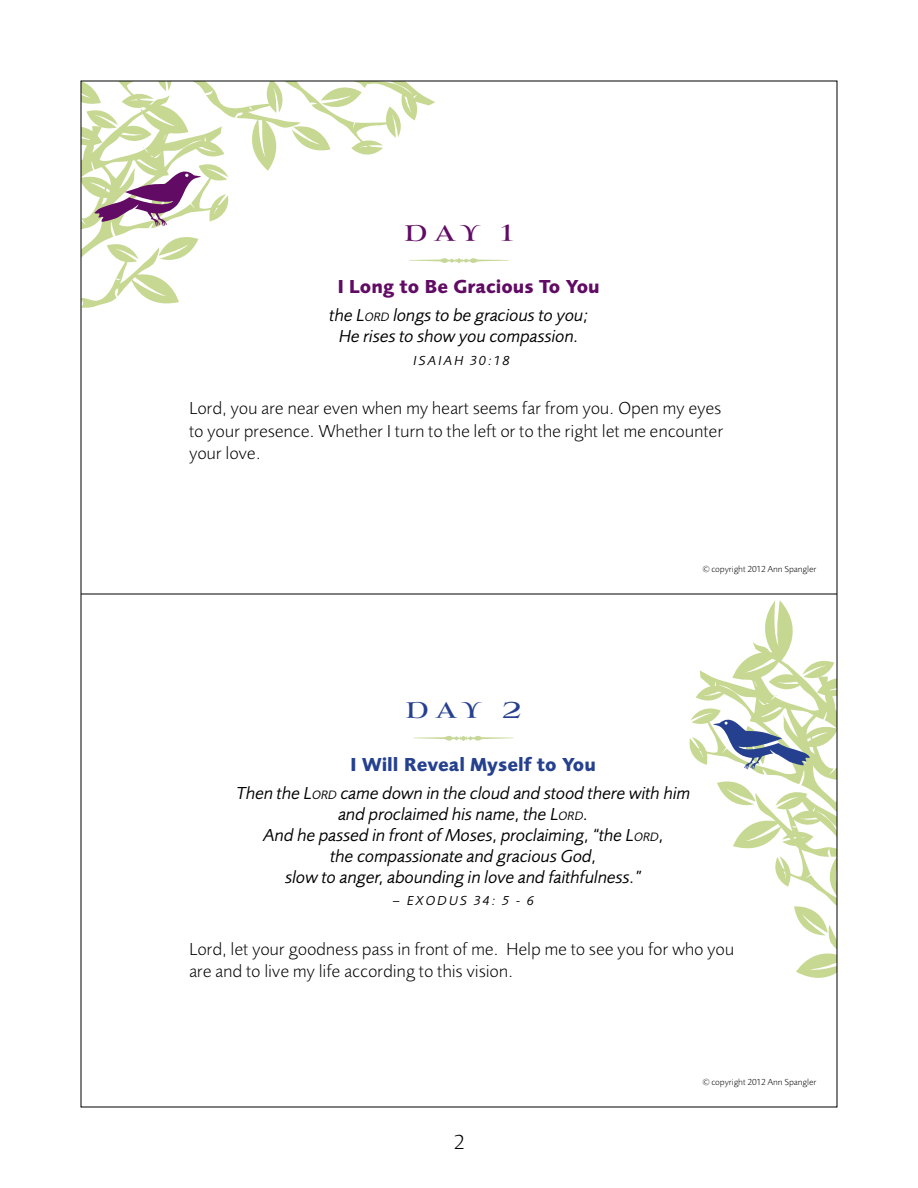
<style>
.page{position:relative;width:918px;height:1188px;background:#fff}
.page>*{position:absolute;margin:0;border:0;box-sizing:border-box;transform-origin:0 0}
.t1{font:500 33px "Mynaruse Royale";color:#610b65}
.t2{font:500 33px "Mynaruse Royale";color:#25408f}
.t3{font:300 21px "Foundry Sans";color:#000}
.t4{font:700 19.5px "Foundry Sans";color:#610b65}
.t5{font:700 19.5px "Foundry Sans";color:#25408f}
.t6{font:italic 18px/21px "Foundry Sans";letter-spacing:-.005em;color:#000;text-align:center}
.t7{font:300 18px/22.5px "Foundry Sans";color:#000;text-align:justify}
.t8{font:italic 13.5px "Foundry Sans";letter-spacing:.15em;color:#000}
.t9{font:300 9px "Foundry Sans";color:#000}
.s1{font-style:inherit}
.s2{font-size:12.6px}
</style>
<div class="page">
<svg style="left:413px;top:736px;width:101px;height:5px"></svg>
<svg style="left:80px;top:80px;width:429px;height:255px"></svg>
<svg style="left:689px;top:600px;width:146px;height:378px"></svg>
<hr style="left:81px;top:594px;width:756px;height:1px;background:#000">
<h1 class="t1" style="left:400px;top:210px;width:120px">day 1</h1>
<p class="t4" style="left:318px;top:275px;width:283px">￼ I Long to Be Gracious To You</p>
<p class="t6" style="left:330px;top:304px;width:260px">the <span class="s1">L</span><span class="s2">ORD</span> longs to be gracious to you;<br>He rises to show you compassion.</p>
<p class="t8" style="left:413px;top:352px;width:15px">Isaia</p>
<p class="t8" style="left:454px;top:352px;width:57px">h 30:18</p>
<p class="t7" style="left:189px;top:397px;width:536px">Lord, you are near even when my heart seems far from you. Open my eyes to your presence. Whether I turn to the left or to the right let me encounter your love.</p>
<p class="t9" style="left:703px;top:564px;width:115px">© copyright 2012 Ann Spangler</p>
<h1 class="t2" style="left:401px;top:688px;width:126px">day 2</h1>
<p class="t5" style="left:331px;top:753px;width:266px">￼ I Will Reveal Myself to You</p>
<p class="t6" style="left:237px;top:782px;width:455px">Then the <span class="s1">L</span><span class="s2">ORD</span> came down in the cloud and stood there with him and proclaimed his name, the <span class="s1">L</span><span class="s2">ORD</span>.<br>And he passed in front of Moses, proclaiming, “the <span class="s1">L</span><span class="s2">ORD</span>,<br>the compassionate and gracious God,<br>slow to anger, abounding in love and faithfulness.”</p>
<p class="t8" style="left:393px;top:893px;width:143px">– Exodus 34: 5 - 6</p>
<p class="t7" style="left:189px;top:937px;width:547px">Lord, let your goodness pass in front of me. Help me to see you for who you are and to live my life according to this vision.</p>
<p class="t3" style="left:454px;top:1129px;width:12px">2</p>
<p class="t9" style="left:703px;top:1077px;width:115px">© copyright 2012 Ann Spangler</p>
</div>
